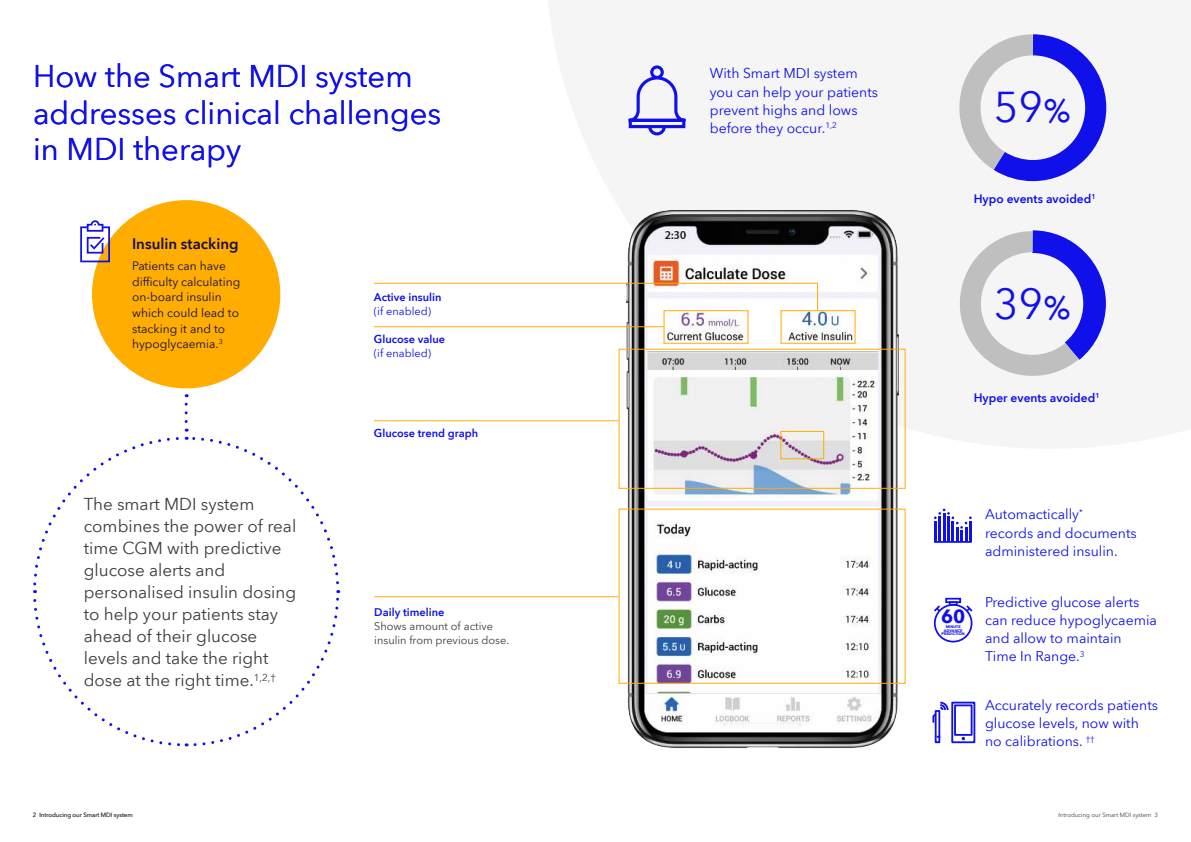
<style>
.page{position:relative;width:1191px;height:842px;background:#fff}
.page>*{position:absolute;margin:0;border:0;box-sizing:border-box;transform-origin:0 0}
.t1{font:42.5px "Avenir Next World";color:#1010eb}
.t2{font:31px/36.4px "Avenir Next World";color:#1010eb}
.t3{font:700 18.8px "Avenir Next World";color:#1010eb}
.t4{font:17px/22.1px "Avenir Next World";color:#3c3c3c}
.t5{font:600 15px "Avenir Next World";color:#140f4b}
.t6{font:14px/18.2px "Avenir Next World";color:#1010eb}
.t7{font:12px/15.6px "Avenir Next World";color:#140f4b}
.t8{font:600 12px "Avenir Next World";color:#1010eb}
.t9{font:600 11px "Avenir Next World";color:#1010eb}
.t10{font:11px/14px "Avenir Next World";color:#3c3c3c}
.t11{font:11px "Avenir Next World";color:#1010eb}
.t12{font:6px "Avenir Next World";color:#3c3c3c}
.t13{font:700 3.8px/3.8px "Avenir Next World";color:#1010eb;text-align:center}
</style>
<div class="page">
<img style="left:626px;top:209px;width:272px;height:539px">
<div style="left:92px;top:200px;width:188px;height:188px;background:#ffad00;border-radius:50%"></div>
<svg style="left:961px;top:34px;width:146px;height:148px"></svg>
<svg style="left:959px;top:230px;width:147px;height:146px"></svg>
<hr style="left:374px;top:596px;width:244px;height:1px;background:#ffad00">
<div style="left:780px;top:431px;width:44px;height:28px;border:1px solid #ffad00"></div>
<svg style="left:80px;top:220px;width:31px;height:43px"></svg>
<div style="left:934px;top:604px;width:38px;height:38px;border:2px solid #1010eb;border-radius:50%"></div>
<div style="left:948px;top:601px;width:9px;height:5px;border:2px solid #1010eb"></div>
<div style="left:945px;top:598px;width:16px;height:5px;border:2px solid #1010eb"></div>
<svg style="left:934px;top:605px;width:8px;height:8px"></svg>
<svg style="left:964px;top:605px;width:9px;height:8px"></svg>
<div style="left:934px;top:710px;width:6px;height:33px;border:2px solid #1010eb"></div>
<svg style="left:932px;top:701px;width:17px;height:23px"></svg>
<div style="left:951px;top:702px;width:24px;height:41px;border:2px solid #1010eb"></div>
<div style="left:954px;top:704px;width:18px;height:32px;border:2px solid #1010eb"></div>
<svg style="left:961px;top:737px;width:4px;height:3px"></svg>
<svg style="left:185px;top:394px;width:3px;height:27px"></svg>
<div style="left:618px;top:509px;width:287px;height:175px;border:1px solid #ffad00"></div>
<div style="left:618px;top:349px;width:287px;height:140px;border:1px solid #ffad00"></div>
<hr style="left:934px;top:541px;width:37px;height:2px;background:#1010eb">
<svg style="left:934px;top:509px;width:37px;height:33px"></svg>
<hr style="left:374px;top:326px;width:290px;height:1px;background:#ffad00">
<hr style="left:374px;top:420px;width:244px;height:1px;background:#ffad00">
<svg style="left:374px;top:282px;width:444px;height:29px"></svg>
<div style="left:650px;top:65px;width:14px;height:14px;border:3px solid #1010eb;border-radius:50%"></div>
<svg style="left:628px;top:78px;width:58px;height:58px"></svg>
<svg style="left:33px;top:429px;width:308px;height:318px"></svg>
<h2 class="t2" style="left:33px;top:61px;width:410px">How the Smart MDI system addresses clinical challenges in MDI therapy</h2>
<p class="t5" style="left:132px;top:237px;width:108px">Insulin stacking</p>
<p class="t7" style="left:132px;top:259px;width:110px">Patients can have difficulty calculating on-board insulin which could lead to stacking it and to hypoglycaemia.<sup>3</sup></p>
<p class="t4" style="left:84px;top:494px;width:214px">The smart MDI system combines the power of real time CGM with predictive glucose alerts and personalised insulin dosing to help your patients stay ahead of their glucose levels and take the right dose at the right time.<sup>1,2,†</sup></p>
<p class="t9" style="left:374px;top:293px;width:69px">Active insulin</p>
<p class="t11" style="left:374px;top:307px;width:59px">(if enabled)</p>
<p class="t9" style="left:374px;top:335px;width:73px">Glucose value</p>
<p class="t11" style="left:374px;top:349px;width:59px">(if enabled)</p>
<p class="t9" style="left:374px;top:429px;width:106px">Glucose trend graph</p>
<p class="t9" style="left:374px;top:608px;width:72px">Daily timeline</p>
<p class="t10" style="left:374px;top:620px;width:136px">Shows amount of active insulin from previous dose.</p>
<p class="t6" style="left:710px;top:66px;width:170px">With Smart MDI system you can help your patients prevent highs and lows before they occur.<sup>1,2</sup></p>
<h1 class="t1" style="left:994px;top:90px;width:79px">59%</h1>
<p class="t8" style="left:973px;top:194px;width:123px">Hypo events avoided<sup>1</sup></p>
<h1 class="t1" style="left:994px;top:287px;width:79px">39%</h1>
<p class="t8" style="left:973px;top:393px;width:127px">Hyper events avoided<sup>1</sup></p>
<h3 class="t3" style="left:941px;top:606px;width:26px">60</h3>
<p class="t13" style="left:941px;top:625px;width:25px">MINUTE<br>ADVANCE<br>PREDICTION</p>
<p class="t6" style="left:985px;top:507px;width:153px">Automactically<sup>*<br></sup>records and documents administered insulin.</p>
<p class="t6" style="left:985px;top:594px;width:173px">Predictive glucose alerts can reduce hypoglycaemia and allow to maintain<br>Time In Range.<sup>3</sup></p>
<p class="t6" style="left:985px;top:697px;width:174px">Accurately records patients glucose levels, now with no calibrations. <sup>††</sup></p>
<p class="t12" style="left:33px;top:812px;width:101px">2 Introducing our Smart MDI system</p>
<p class="t12" style="left:1058px;top:812px;width:101px">Introducing our Smart MDI system 3</p>
</div>
